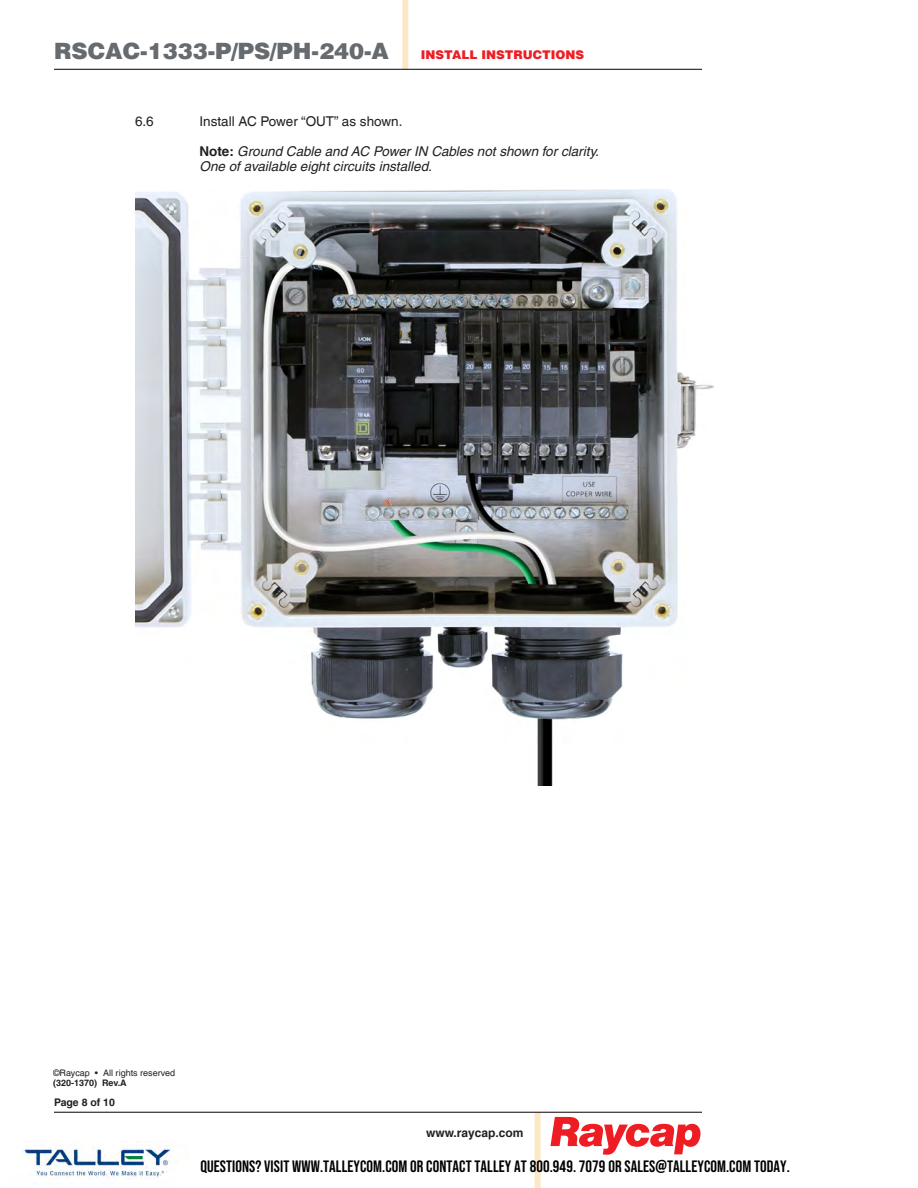
<style>
.page{position:relative;width:918px;height:1188px;background:#fff}
.page>*{position:absolute;margin:0;border:0;box-sizing:border-box;transform-origin:0 0}
.t1{font:900 22.5px "Helvetica Com";color:#666b70}
.t2{font:16.5px "Bebas Neue";letter-spacing:.005em;color:#000}
.t3{font:italic 13.5px/15px "Helvetica LT Com";color:#231f20}
.t4{font:13.5px "Helvetica LT Com";color:#231f20}
.t5{font:900 12px "Helvetica Com";color:#ee1d23}
.t6{font:700 12px "Helvetica LT Com";color:#231f20}
.t7{font:700 10.5px "Helvetica LT Com";color:#231f20}
.t8{font:9px "Helvetica LT Com";color:#231f20}
.t9{font:700 9px "Helvetica LT Com";color:#231f20}
.s1{font-weight:700;font-style:normal}
</style>
<div class="page">
<div style="left:535px;top:1112px;width:6px;height:76px;background:#fbe9c6"></div>
<div style="left:402px;top:0;width:6px;height:69px;background:#fbe9c6"></div>
<svg style="left:550px;top:1117px;width:150px;height:38px"></svg>
<hr style="left:54px;top:1112px;width:648px;height:1px;background:#231f20">
<hr style="left:54px;top:69px;width:648px;height:1px;background:#231f20">
<img style="left:135px;top:190px;width:578px;height:596px">
<img style="left:22px;top:1141px;width:149px;height:39px">
<h1 class="t1" style="left:54px;top:36px;width:337px">RSCAC-1333-P/PS/PH-240-A</h1>
<p class="t5" style="left:421px;top:46px;width:165px">INSTALL INSTRUCTIONS</p>
<p class="t4" style="left:135px;top:114px;width:20px">6.6</p>
<p class="t4" style="left:200px;top:114px;width:204px">Install AC Power “OUT” as shown.</p>
<p class="t3" style="left:200px;top:144px;width:401px"><span class="s1">Note:</span> Ground Cable and AC Power IN Cables not shown for clarity.<br>One of available eight circuits installed.</p>
<p class="t8" style="left:53px;top:1068px;width:124px">©Raycap • All rights reserved</p>
<p class="t9" style="left:53px;top:1078px;width:75px">(320-1370) Rev.A</p>
<p class="t7" style="left:54px;top:1096px;width:62px">Page 8 of 10</p>
<p class="t6" style="left:426px;top:1125px;width:99px">www.raycap.com</p>
<p class="t2" style="left:200px;top:1157px;width:591px">QUESTIONS? VISIT WWW.TALLEYCOM.COM OR CONTACT TALLEY AT 800.949. 7079 OR SALES@TALLEYCOM.COM TODAY.</p>
</div>
